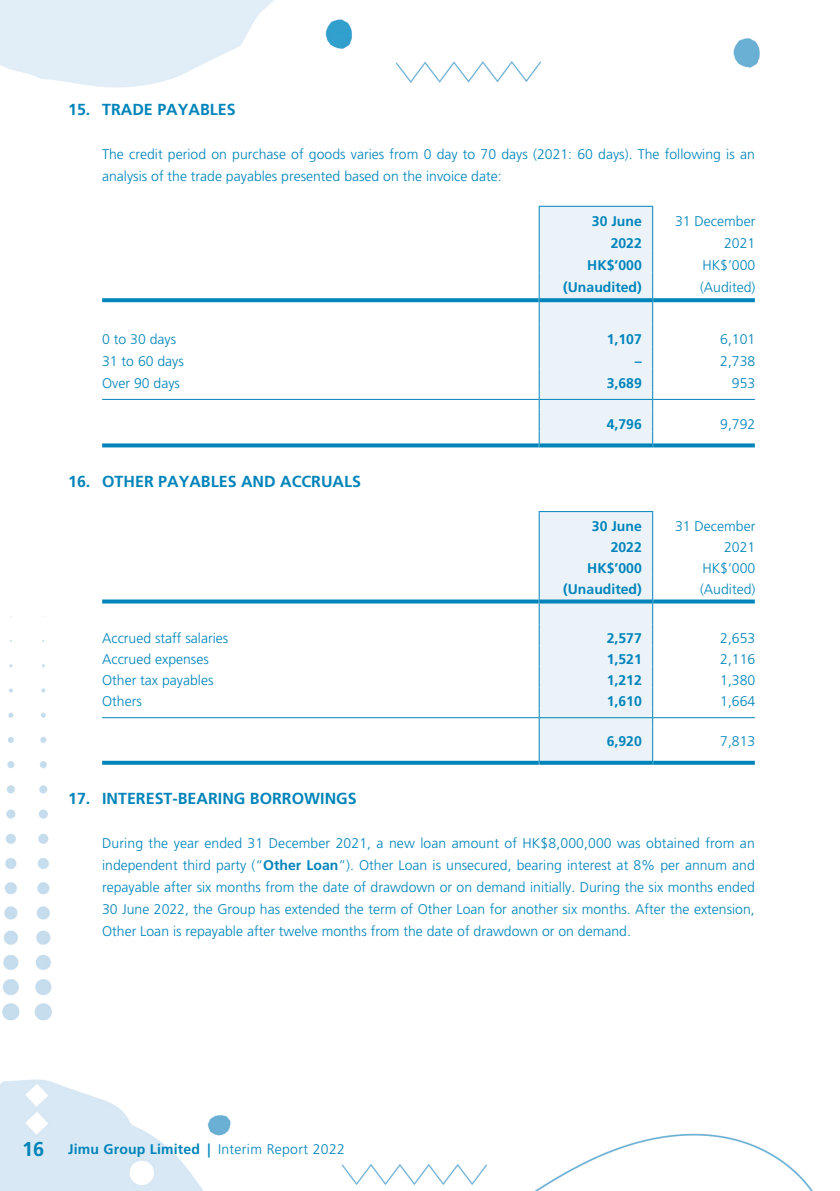
<style>
.page{position:relative;width:840px;height:1191px;background:#fff}
.page>*{position:absolute;margin:0;border:0;box-sizing:border-box;transform-origin:0 0}
.t1{font:700 16px "Frutiger LT Std";color:#0084ba}
.t2{font:300 14px/22px "Frutiger LT Std";color:#0084ba;text-align:right}
.t3{font:700 14px/22px "Frutiger LT Std";color:#0084ba;text-align:right}
.s1{font-weight:700}
.s2{font-size:20px}
.s3{font-weight:300}
</style>
<div class="page">
<img style="left:0;top:0;width:813px;height:1191px">
<div style="left:538px;top:206px;width:114px;height:241px;background:#ebf3f9"></div>
<svg style="left:102px;top:298px;width:436px;height:4px;background:#0d8abd"></svg>
<svg style="left:539px;top:298px;width:112px;height:4px"></svg>
<svg style="left:652px;top:298px;width:102px;height:4px"></svg>
<hr style="left:102px;top:399px;width:436px;height:1px;background:#0084ba">
<hr style="left:539px;top:399px;width:112px;height:1px;background:#0084ba">
<hr style="left:652px;top:399px;width:102px;height:1px;background:#0084ba">
<svg style="left:102px;top:443px;width:436px;height:4px;background:#1c91c1"></svg>
<svg style="left:539px;top:443px;width:112px;height:4px"></svg>
<svg style="left:652px;top:443px;width:102px;height:4px"></svg>
<div style="left:538px;top:511px;width:114px;height:253px;background:#ebf3f9"></div>
<svg style="left:102px;top:599px;width:436px;height:4px;background:#2194c2"></svg>
<svg style="left:539px;top:599px;width:112px;height:4px"></svg>
<svg style="left:652px;top:599px;width:102px;height:4px"></svg>
<hr style="left:102px;top:717px;width:436px;height:1px;background:#0084ba">
<hr style="left:539px;top:717px;width:112px;height:1px;background:#0084ba">
<hr style="left:652px;top:717px;width:102px;height:1px;background:#0084ba">
<svg style="left:102px;top:760px;width:436px;height:4px;background:#319bc7"></svg>
<svg style="left:539px;top:760px;width:112px;height:4px"></svg>
<svg style="left:652px;top:760px;width:102px;height:4px"></svg>
<p class="t1" style="left:68px;top:100px;width:169px">15. TRADE PAYABLES</p>
<p class="t2" style="left:102px;top:144px;width:653px;text-align:left">The credit period on purchase of goods varies from 0 day to 70 days (2021: 60 days). The following is an analysis of the trade payables presented based on the invoice date:</p>
<p class="t3" style="left:591px;top:211px;width:51px">30 June<br>2022</p>
<p class="t2" style="left:674px;top:211px;width:82px">31 December<br>2021</p>
<p class="t3" style="left:587px;top:255px;width:56px">HK$’000</p>
<p class="t2" style="left:702px;top:255px;width:54px">HK$’000</p>
<p class="t3" style="left:563px;top:277px;width:80px">(Unaudited)</p>
<p class="t2" style="left:699px;top:277px;width:57px">(Audited)</p>
<p class="t2" style="left:102px;top:328px;width:75px">0 to 30 days</p>
<p class="t3" style="left:606px;top:328px;width:37px">1,107</p>
<p class="t2" style="left:719px;top:328px;width:37px">6,101</p>
<p class="t2" style="left:102px;top:350px;width:83px">31 to 60 days</p>
<p class="t3" style="left:634px;top:350px;width:8px">–</p>
<p class="t2" style="left:719px;top:350px;width:37px">2,738</p>
<p class="t2" style="left:102px;top:372px;width:79px">Over 90 days</p>
<p class="t3" style="left:606px;top:372px;width:37px">3,689</p>
<p class="t2" style="left:731px;top:372px;width:25px">953</p>
<p class="t3" style="left:606px;top:413px;width:37px">4,796</p>
<p class="t2" style="left:719px;top:413px;width:37px">9,792</p>
<p class="t1" style="left:68px;top:472px;width:294px">16. OTHER PAYABLES AND ACCRUALS</p>
<p class="t3" style="left:591px;top:515px;width:51px;line-height:21px">30 June<br>2022</p>
<p class="t2" style="left:674px;top:515px;width:82px;line-height:21px">31 December<br>2021</p>
<p class="t3" style="left:587px;top:557px;width:56px">HK$’000</p>
<p class="t2" style="left:702px;top:557px;width:54px">HK$’000</p>
<p class="t3" style="left:563px;top:578px;width:80px">(Unaudited)</p>
<p class="t2" style="left:699px;top:578px;width:57px">(Audited)</p>
<p class="t2" style="left:102px;top:627px;width:127px">Accrued staff salaries</p>
<p class="t3" style="left:606px;top:627px;width:37px">2,577</p>
<p class="t2" style="left:719px;top:627px;width:37px">2,653</p>
<p class="t2" style="left:102px;top:648px;width:108px">Accrued expenses</p>
<p class="t3" style="left:606px;top:648px;width:37px">1,521</p>
<p class="t2" style="left:719px;top:648px;width:37px">2,116</p>
<p class="t2" style="left:102px;top:669px;width:113px">Other tax payables</p>
<p class="t3" style="left:606px;top:669px;width:37px">1,212</p>
<p class="t2" style="left:719px;top:669px;width:37px">1,380</p>
<p class="t2" style="left:102px;top:690px;width:41px">Others</p>
<p class="t3" style="left:606px;top:690px;width:37px">1,610</p>
<p class="t2" style="left:719px;top:690px;width:37px">1,664</p>
<p class="t3" style="left:606px;top:730px;width:37px">6,920</p>
<p class="t2" style="left:719px;top:731px;width:37px">7,813</p>
<p class="t1" style="left:68px;top:789px;width:290px">17. INTEREST-BEARING BORROWINGS</p>
<p class="t2" style="left:102px;top:832px;width:654px;text-align:justify">During the year ended 31 December 2021, a new loan amount of HK$8,000,000 was obtained from an independent third party (“<span class="s1">Other Loan</span>”). Other Loan is unsecured, bearing interest at 8% per annum and repayable after six months from the date of drawdown or on demand initially. During the six months ended 30 June 2022, the Group has extended the term of Other Loan for another six months. After the extension, Other Loan is repayable after twelve months from the date of drawdown or on demand.</p>
<p class="t3" style="left:22px;top:1138px;width:324px"><span class="s2">16</span> Jimu Group Limited | <span class="s3">Interim Report 2022</span></p>
</div>
